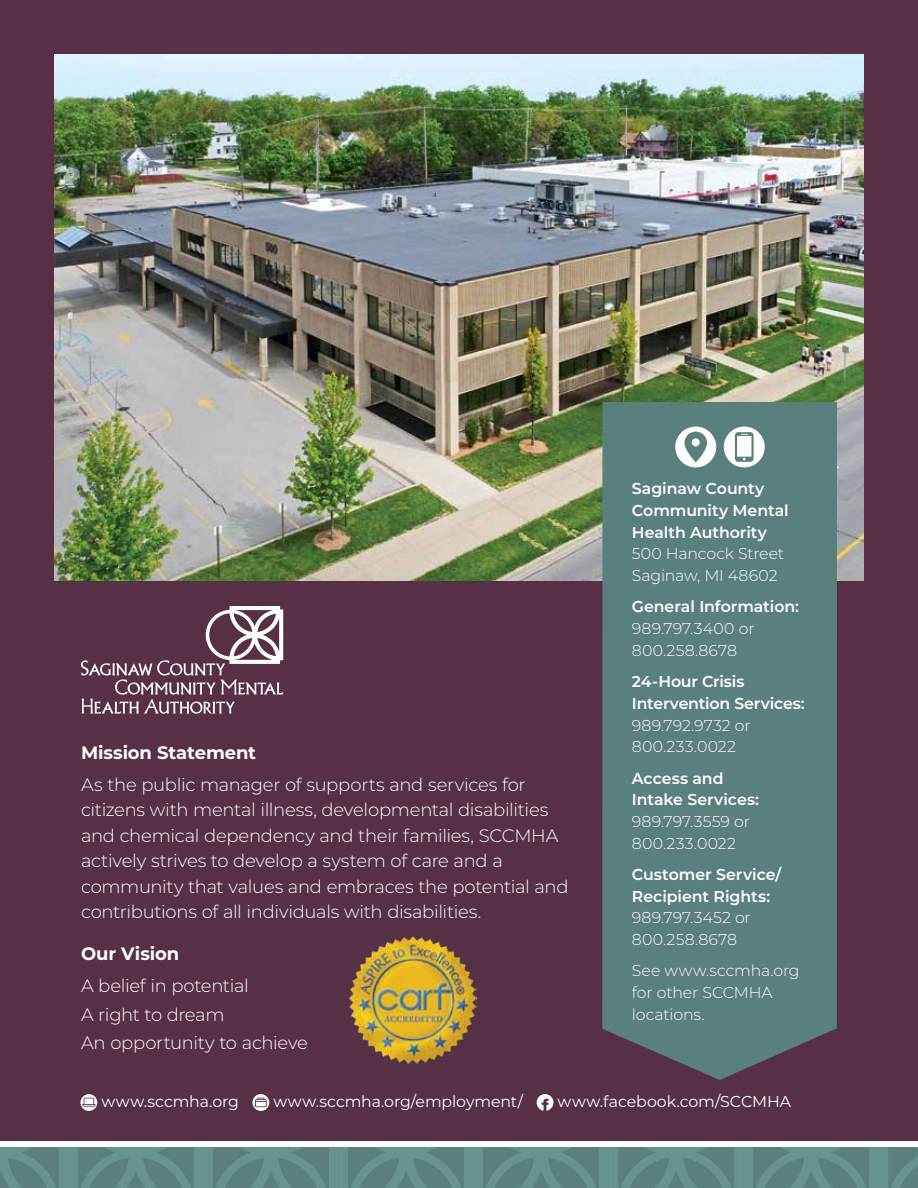
<style>
.page{position:relative;width:918px;height:1188px;background:#fff}
.page>*{position:absolute;margin:0;border:0;box-sizing:border-box;transform-origin:0 0}
.t1{font:300 18px/25.5px "Montserrat";letter-spacing:-.015em;color:#fff}
.t2{font:700 18px "Montserrat";letter-spacing:-.005em;color:#fff}
.t3{font:300 15.75px/21.8px "Montserrat";letter-spacing:.005em;color:#fff}
.t4{font:600 15.75px/21.8px "Montserrat";letter-spacing:-.005em;color:#fff}
.t5{font:15.75px "Montserrat";letter-spacing:-.005em;color:#fff}
</style>
<div class="page">
<div style="left:0;top:0;width:918px;height:1141px;background:#573045"></div>
<div style="left:0;top:1148px;width:918px;height:40px;background:linear-gradient(to right,#608987,#608886)"></div>
<svg style="left:80px;top:1094px;width:17px;height:17px"></svg>
<svg style="left:252px;top:1094px;width:17px;height:17px"></svg>
<svg style="left:537px;top:1094px;width:16px;height:17px"></svg>
<img style="left:54px;top:54px;width:810px;height:526px">
<div style="left:602px;top:402px;width:235px;height:678px;background:#5a807e"></div>
<svg style="left:724px;top:427px;width:41px;height:40px;background:#c5d3d2"></svg>
<svg style="left:675px;top:427px;width:41px;height:40px;background:#b2c4c3"></svg>
<svg style="left:81px;top:606px;width:203px;height:108px"></svg>
<img style="left:350px;top:937px;width:126px;height:126px">
<p class="t2" style="left:81px;top:739px;width:177px">Mission Statement</p>
<p class="t1" style="left:81px;top:771px;width:489px">As the public manager of supports and services for citizens with mental illness, developmental disabilities and chemical dependency and their families, SCCMHA actively strives to develop a system of care and a community that values and embraces the potential and contributions of all individuals with disabilities.</p>
<p class="t2" style="left:81px;top:941px;width:100px">Our Vision</p>
<p class="t1" style="left:81px;top:971px;width:229px;line-height:28.2px">A belief in potential<br>A right to dream<br>An opportunity to achieve</p>
<p class="t4" style="left:632px;top:477px;width:158px">Saginaw County<br>Community Mental<br>Health Authority</p>
<p class="t3" style="left:632px;top:542px;width:154px">500 Hancock Street<br>Saginaw, MI 48602</p>
<p class="t4" style="left:632px;top:595px;width:169px">General Information:</p>
<p class="t3" style="left:632px;top:617px;width:124px">989.797.3400 or<br>800.258.8678</p>
<p class="t4" style="left:632px;top:670px;width:174px">24-Hour Crisis<br>Intervention Services:</p>
<p class="t3" style="left:632px;top:714px;width:120px">989.792.9732 or<br>800.233.0022</p>
<p class="t4" style="left:632px;top:766px;width:129px">Access and<br>Intake Services:</p>
<p class="t3" style="left:632px;top:810px;width:120px">989.797.3559 or<br>800.233.0022</p>
<p class="t4" style="left:632px;top:863px;width:151px">Customer Service/<br>Recipient Rights:</p>
<p class="t3" style="left:632px;top:907px;width:120px">989.797.3452 or<br>800.258.8678</p>
<p class="t3" style="left:632px;top:959px;width:169px">See www.sccmha.org for other SCCMHA locations.</p>
<p class="t5" style="left:101px;top:1091px;width:139px">www.sccmha.org</p>
<p class="t5" style="left:273px;top:1091px;width:251px">www.sccmha.org/employment/</p>
<p class="t5" style="left:558px;top:1091px;width:235px">www.facebook.com/SCCMHA</p>
</div>
